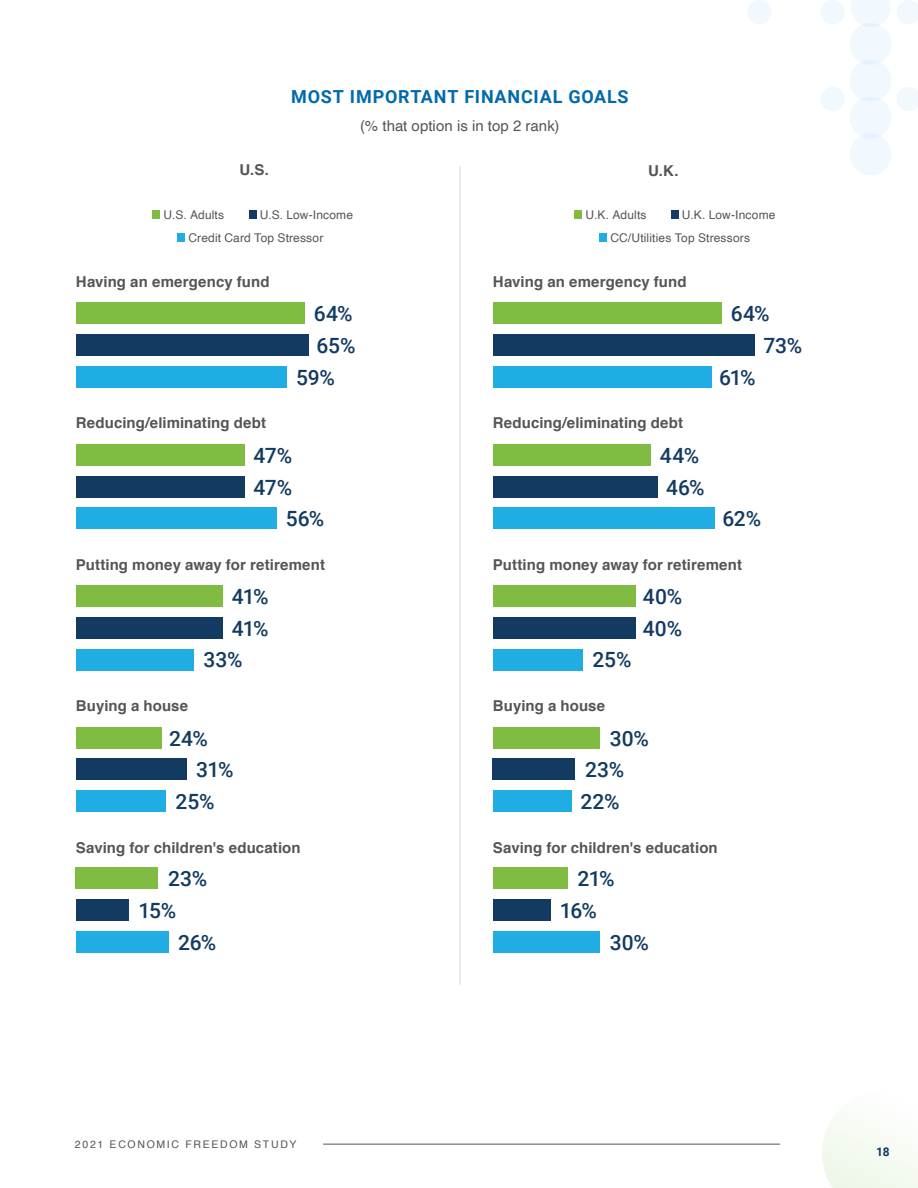
<style>
.page{position:relative;width:918px;height:1188px;background:#fff}
.page>*{position:absolute;margin:0;border:0;box-sizing:border-box;transform-origin:0 0}
.t1{font:500 21px/31.7px "Roboto";letter-spacing:-.005em;color:#133b62}
.t2{font:700 18px "Roboto";letter-spacing:.045em;color:#006aab}
.t3{font:700 15px "Helvetica";letter-spacing:.005em;color:#555556}
.t4{font:15px "Helvetica";letter-spacing:.005em;color:#555556}
.t5{font:12px/23.1px "Helvetica";letter-spacing:.01em;color:#555556}
.t6{font:700 12px "Roboto";color:#133b62}
.t7{font:10.5px "Helvetica";letter-spacing:.16em;color:#555}
</style>
<div class="page">
<div style="left:747px;top:0;width:24px;height:24px;background:#f1f8fe;border-radius:50%"></div>
<div style="left:820px;top:0;width:25px;height:24px;background:#f1f8fe;border-radius:50%"></div>
<div style="left:820px;top:87px;width:25px;height:24px;background:#f1f8fe;border-radius:50%"></div>
<svg style="left:897px;top:87px;width:21px;height:24px"></svg>
<svg style="left:851px;top:0;width:67px;height:25px"></svg>
<div style="left:850px;top:23px;width:42px;height:42px;background:#f1f8fe;border-radius:50%"></div>
<div style="left:850px;top:60px;width:42px;height:42px;background:#f1f8fe;border-radius:50%"></div>
<div style="left:850px;top:97px;width:42px;height:42px;background:#f1f8fe;border-radius:50%"></div>
<div style="left:850px;top:133px;width:42px;height:42px;background:#f1f8fe;border-radius:50%"></div>
<hr style="left:323px;top:1144px;width:457px;height:1px;background:#555">
<div style="left:76px;top:931px;width:93px;height:21px;background:#1fade4"></div>
<div style="left:76px;top:868px;width:82px;height:21px;background:#80bb42"></div>
<div style="left:76px;top:899px;width:53px;height:22px;background:#133b62"></div>
<div style="left:76px;top:790px;width:90px;height:22px;background:#1fade4"></div>
<div style="left:76px;top:727px;width:85px;height:22px;background:#80bb42"></div>
<div style="left:76px;top:759px;width:110px;height:21px;background:#133b62"></div>
<div style="left:76px;top:649px;width:118px;height:21px;background:#1fade4"></div>
<div style="left:76px;top:585px;width:147px;height:22px;background:#80bb42"></div>
<div style="left:76px;top:617px;width:147px;height:22px;background:#133b62"></div>
<div style="left:76px;top:507px;width:201px;height:22px;background:#1fade4"></div>
<div style="left:76px;top:444px;width:168px;height:22px;background:#80bb42"></div>
<div style="left:76px;top:476px;width:168px;height:21px;background:#133b62"></div>
<div style="left:76px;top:366px;width:211px;height:21px;background:#1fade4"></div>
<div style="left:76px;top:303px;width:229px;height:21px;background:#80bb42"></div>
<div style="left:76px;top:334px;width:232px;height:22px;background:#133b62"></div>
<div style="left:493px;top:931px;width:107px;height:21px;background:#1fade4"></div>
<div style="left:493px;top:868px;width:74px;height:21px;background:#80bb42"></div>
<div style="left:493px;top:899px;width:57px;height:22px;background:#133b62"></div>
<div style="left:493px;top:790px;width:79px;height:22px;background:#1fade4"></div>
<div style="left:493px;top:727px;width:107px;height:22px;background:#80bb42"></div>
<div style="left:493px;top:759px;width:82px;height:21px;background:#133b62"></div>
<div style="left:493px;top:649px;width:90px;height:21px;background:#1fade4"></div>
<div style="left:493px;top:585px;width:143px;height:22px;background:#80bb42"></div>
<div style="left:493px;top:617px;width:143px;height:22px;background:#133b62"></div>
<div style="left:493px;top:507px;width:221px;height:22px;background:#1fade4"></div>
<div style="left:493px;top:444px;width:158px;height:22px;background:#80bb42"></div>
<div style="left:493px;top:476px;width:164px;height:21px;background:#133b62"></div>
<div style="left:493px;top:366px;width:218px;height:21px;background:#1fade4"></div>
<div style="left:493px;top:303px;width:229px;height:21px;background:#80bb42"></div>
<div style="left:493px;top:334px;width:261px;height:22px;background:#133b62"></div>
<hr style="left:460px;top:166px;width:1px;height:819px;background:#d7d7d8">
<div style="left:153px;top:210px;width:7px;height:9px;background:#80bb42"></div>
<div style="left:249px;top:210px;width:7px;height:9px;background:#133b62"></div>
<div style="left:177px;top:234px;width:8px;height:8px;background:#1fade4"></div>
<div style="left:575px;top:210px;width:7px;height:9px;background:#80bb42"></div>
<div style="left:671px;top:210px;width:7px;height:9px;background:#133b62"></div>
<div style="left:599px;top:234px;width:8px;height:8px;background:#1fade4"></div>
<p class="t2" style="left:291px;top:84px;width:339px">MOST IMPORTANT FINANCIAL GOALS</p>
<p class="t4" style="left:360px;top:114px;width:201px">(% that option is in top 2 rank)</p>
<p class="t3" style="left:239px;top:157px;width:31px">U.S.</p>
<p class="t3" style="left:648px;top:158px;width:32px">U.K.</p>
<p class="t5" style="left:164px;top:203px;width:62px">U.S. Adults</p>
<p class="t5" style="left:188px;top:203px;width:166px;text-indent:71px">U.S. Low-Income<br>Credit Card Top Stressor</p>
<p class="t5" style="left:586px;top:203px;width:62px">U.K. Adults</p>
<p class="t5" style="left:610px;top:203px;width:167px;text-indent:71px">U.K. Low-Income<br>CC/Utilities Top Stressors</p>
<p class="t3" style="left:76px;top:269px;width:195px">Having an emergency fund</p>
<p class="t3" style="left:76px;top:411px;width:192px">Reducing/eliminating debt</p>
<h1 class="t1" style="left:314px;top:297px;width:41px">64%</h1>
<h1 class="t1" style="left:316px;top:329px;width:41px">65%</h1>
<h1 class="t1" style="left:296px;top:360px;width:40px">59%</h1>
<h1 class="t1" style="left:253px;top:439px;width:40px">47%</h1>
<h1 class="t1" style="left:253px;top:471px;width:40px">47%</h1>
<h1 class="t1" style="left:286px;top:502px;width:40px">56%</h1>
<p class="t3" style="left:76px;top:552px;width:251px">Putting money away for retirement</p>
<p class="t3" style="left:76px;top:694px;width:114px">Buying a house</p>
<h1 class="t1" style="left:232px;top:580px;width:38px">41%</h1>
<h1 class="t1" style="left:232px;top:612px;width:38px">41%</h1>
<h1 class="t1" style="left:203px;top:643px;width:41px">33%</h1>
<h1 class="t1" style="left:169px;top:722px;width:40px">24%</h1>
<h1 class="t1" style="left:196px;top:753px;width:39px">31%</h1>
<h1 class="t1" style="left:176px;top:785px;width:40px">25%</h1>
<p class="t3" style="left:76px;top:836px;width:226px">Saving for children's education</p>
<h1 class="t1" style="left:139px;top:862px;width:70px;text-indent:30px">23%<br>15%</h1>
<h1 class="t1" style="left:178px;top:925px;width:40px">26%</h1>
<p class="t3" style="left:493px;top:269px;width:195px">Having an emergency fund</p>
<p class="t3" style="left:493px;top:411px;width:192px">Reducing/eliminating debt</p>
<h1 class="t1" style="left:660px;top:439px;width:46px">44%<br>46%</h1>
<h1 class="t1" style="left:731px;top:297px;width:41px">64%</h1>
<h1 class="t1" style="left:763px;top:329px;width:40px">73%</h1>
<h1 class="t1" style="left:719px;top:360px;width:38px">61%</h1>
<h1 class="t1" style="left:722px;top:502px;width:40px">62%</h1>
<p class="t3" style="left:493px;top:552px;width:251px">Putting money away for retirement</p>
<h1 class="t1" style="left:593px;top:643px;width:40px">25%</h1>
<h1 class="t1" style="left:643px;top:580px;width:41px">40%<br>40%</h1>
<p class="t3" style="left:493px;top:694px;width:114px">Buying a house</p>
<h1 class="t1" style="left:580px;top:722px;width:70px;text-indent:29px">30%<br>23%<br>22%</h1>
<p class="t3" style="left:493px;top:836px;width:226px">Saving for children's education</p>
<h1 class="t1" style="left:577px;top:862px;width:39px">21%</h1>
<h1 class="t1" style="left:560px;top:894px;width:39px">16%</h1>
<h1 class="t1" style="left:610px;top:925px;width:41px">30%</h1>
<p class="t7" style="left:75px;top:1136px;width:223px">2021 ECONOMIC FREEDOM STUDY</p>
<p class="t6" style="left:876px;top:1143px;width:15px">18</p>
</div>
